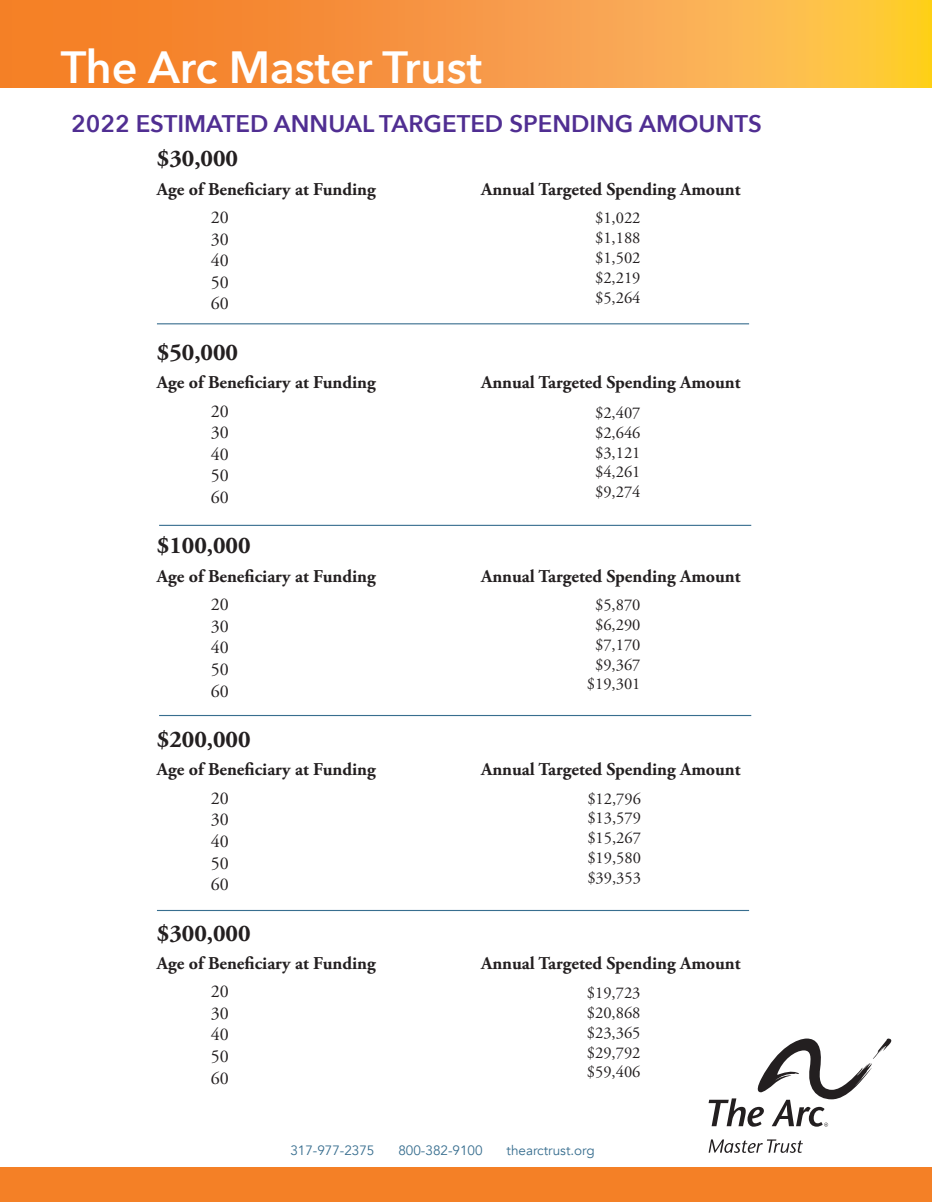
<style>
.page{position:relative;width:932px;height:1202px;background:#fff}
.page>*{position:absolute;margin:0;border:0;box-sizing:border-box;transform-origin:0 0}
.t1{font:600 45px "Avenir Next";color:#fff}
.Second_Main_Header{font:600 24px "Avenir Next";color:#502e92}
.t2{font:700 24px "Adobe Garamond Pro";color:#231f20}
.t3{font:700 18px "Adobe Garamond Pro";color:#231f20}
.t4{font:18px "Adobe Garamond Pro";color:#231f20}
.Second_Main_Header-2{font:16.5px "Adobe Garamond Pro";color:#231f20}
.t5{font:13.5px "Avenir";color:#386e8f}
</style>
<div class="page">
<div style="left:0;top:1167px;width:932px;height:35px;background:#f48026"></div>
<svg style="left:0;top:0;width:932px;height:88px;background:#f89d3e"></svg>
<svg style="left:708px;top:1038px;width:184px;height:88px"></svg>
<svg style="left:708px;top:1139px;width:94px;height:13px"></svg>
<hr style="left:157px;top:323px;width:592px;height:1px;background:#386e8f">
<hr style="left:157px;top:910px;width:592px;height:1px;background:#386e8f">
<hr style="left:159px;top:525px;width:592px;height:1px;background:#386e8f">
<hr style="left:159px;top:715px;width:592px;height:1px;background:#386e8f">
<p class="t1" style="left:61px;top:28px;width:423px">The Arc Master Trust</p>
<p class="Second_Main_Header" style="left:71px;top:103px;width:692px">2022 ESTIMATED ANNUAL TARGETED SPENDING AMOUNTS</p>
<p class="t2" style="left:157px;top:145px;width:83px">$30,000</p>
<p class="t3" style="left:157px;top:178px;width:220px">Age of Beneficiary at Funding</p>
<p class="t3" style="left:481px;top:178px;width:261px">Annual Targeted Spending Amount</p>
<p class="t4" style="left:211px;top:206px;width:19px">20</p>
<p class="t4" style="left:211px;top:228px;width:19px">30</p>
<p class="t4" style="left:211px;top:250px;width:19px">40</p>
<p class="t4" style="left:211px;top:271px;width:19px">50</p>
<p class="t4" style="left:211px;top:293px;width:19px">60</p>
<p class="t2" style="left:157px;top:338px;width:83px">$50,000</p>
<p class="t3" style="left:157px;top:372px;width:220px">Age of Beneficiary at Funding</p>
<p class="t3" style="left:481px;top:372px;width:261px">Annual Targeted Spending Amount</p>
<p class="t4" style="left:211px;top:400px;width:19px">20</p>
<p class="t4" style="left:211px;top:421px;width:19px">30</p>
<p class="t4" style="left:211px;top:443px;width:19px">40</p>
<p class="t4" style="left:211px;top:465px;width:19px">50</p>
<p class="t4" style="left:211px;top:486px;width:19px">60</p>
<p class="t2" style="left:157px;top:532px;width:95px">$100,000</p>
<p class="t3" style="left:157px;top:565px;width:220px">Age of Beneficiary at Funding</p>
<p class="t3" style="left:481px;top:565px;width:261px">Annual Targeted Spending Amount</p>
<p class="t4" style="left:211px;top:593px;width:19px">20</p>
<p class="t4" style="left:211px;top:615px;width:19px">30</p>
<p class="t4" style="left:211px;top:637px;width:19px">40</p>
<p class="t4" style="left:211px;top:658px;width:19px">50</p>
<p class="t4" style="left:211px;top:680px;width:19px">60</p>
<p class="t2" style="left:157px;top:725px;width:95px">$200,000</p>
<p class="t3" style="left:157px;top:759px;width:220px">Age of Beneficiary at Funding</p>
<p class="t3" style="left:481px;top:759px;width:261px">Annual Targeted Spending Amount</p>
<p class="t4" style="left:211px;top:787px;width:19px">20</p>
<p class="t4" style="left:211px;top:808px;width:19px">30</p>
<p class="t4" style="left:211px;top:830px;width:19px">40</p>
<p class="t4" style="left:211px;top:852px;width:19px">50</p>
<p class="t4" style="left:211px;top:873px;width:19px">60</p>
<p class="t2" style="left:157px;top:919px;width:95px">$300,000</p>
<p class="t3" style="left:157px;top:952px;width:220px">Age of Beneficiary at Funding</p>
<p class="t3" style="left:481px;top:952px;width:261px">Annual Targeted Spending Amount</p>
<p class="t4" style="left:211px;top:980px;width:19px">20</p>
<p class="t4" style="left:211px;top:1002px;width:19px">30</p>
<p class="t4" style="left:211px;top:1024px;width:19px">40</p>
<p class="t4" style="left:211px;top:1045px;width:19px">50</p>
<p class="t4" style="left:211px;top:1067px;width:19px">60</p>
<p class="Second_Main_Header-2" style="left:595px;top:208px;width:47px">$1,022</p>
<p class="Second_Main_Header-2" style="left:595px;top:228px;width:47px">$1,188</p>
<p class="Second_Main_Header-2" style="left:595px;top:248px;width:47px">$1,502</p>
<p class="Second_Main_Header-2" style="left:595px;top:268px;width:47px">$2,219</p>
<p class="Second_Main_Header-2" style="left:595px;top:287px;width:47px">$5,264</p>
<p class="Second_Main_Header-2" style="left:595px;top:403px;width:47px">$2,407</p>
<p class="Second_Main_Header-2" style="left:595px;top:422px;width:47px">$2,646</p>
<p class="Second_Main_Header-2" style="left:595px;top:442px;width:47px">$3,121</p>
<p class="Second_Main_Header-2" style="left:595px;top:462px;width:47px">$4,261</p>
<p class="Second_Main_Header-2" style="left:595px;top:482px;width:47px">$9,274</p>
<p class="Second_Main_Header-2" style="left:595px;top:595px;width:47px">$5,870</p>
<p class="Second_Main_Header-2" style="left:595px;top:615px;width:47px">$6,290</p>
<p class="Second_Main_Header-2" style="left:595px;top:634px;width:47px">$7,170</p>
<p class="Second_Main_Header-2" style="left:595px;top:654px;width:47px">$9,367</p>
<p class="Second_Main_Header-2" style="left:587px;top:674px;width:55px">$19,301</p>
<p class="Second_Main_Header-2" style="left:587px;top:788px;width:55px">$12,796</p>
<p class="Second_Main_Header-2" style="left:587px;top:808px;width:55px">$13,579</p>
<p class="Second_Main_Header-2" style="left:587px;top:828px;width:55px">$15,267</p>
<p class="Second_Main_Header-2" style="left:587px;top:848px;width:55px">$19,580</p>
<p class="Second_Main_Header-2" style="left:587px;top:867px;width:55px">$39,353</p>
<p class="Second_Main_Header-2" style="left:587px;top:983px;width:55px">$19,723</p>
<p class="Second_Main_Header-2" style="left:587px;top:1002px;width:55px">$20,868</p>
<p class="Second_Main_Header-2" style="left:587px;top:1022px;width:55px">$23,365</p>
<p class="Second_Main_Header-2" style="left:587px;top:1042px;width:55px">$29,792</p>
<p class="Second_Main_Header-2" style="left:587px;top:1062px;width:55px">$59,406</p>
<p class="t5" style="left:290px;top:1142px;width:86px">317-977-2375</p>
<p class="t5" style="left:398px;top:1142px;width:86px">800-382-9100</p>
<p class="t5" style="left:506px;top:1142px;width:90px">thearctrust.org</p>
</div>
